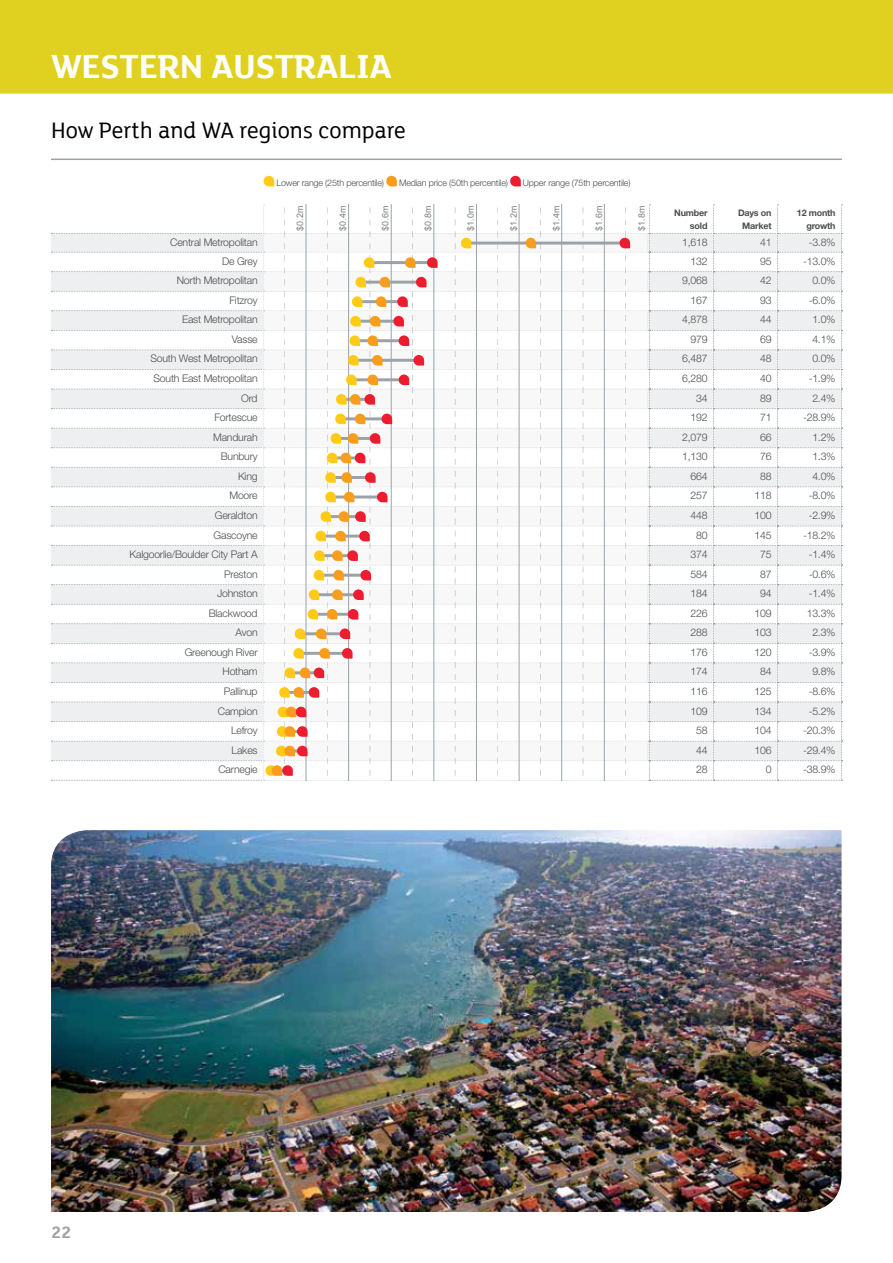
<style>
.page{position:relative;width:893px;height:1263px;background:#fff}
.page>*{position:absolute;margin:0;border:0;box-sizing:border-box;transform-origin:0 0}
.t1{font:700 36px "LJH Lighthouse";letter-spacing:-.01em;color:#fff}
.t2{font:24px "LJH Lighthouse";color:#000}
.t3{font:700 18px "LJH Lighthouse";color:#9ba3a8}
.t4{font:300 10.5px "Helvetica Neue";letter-spacing:-.02em;color:#4d4d4f}
.t5{font:300 9px "Helvetica Neue";letter-spacing:-.02em;color:#4d4d4f}
.t6{font:9px "Arial";color:#808285}
.t7{font:700 9px/13.5px "Helvetica Neue";letter-spacing:-.02em;color:#4d4d4f;text-align:right}
</style>
<div class="page">
<div style="left:0;top:0;width:893px;height:94px;background:#e0d120"></div>
<img style="left:51px;top:830px;width:790px;height:382px">
<hr style="left:51px;top:159px;width:791px;height:1px;background:#9ba3a8">
<svg style="left:263px;top:176px;width:11px;height:10px"></svg>
<svg style="left:386px;top:176px;width:11px;height:10px"></svg>
<svg style="left:510px;top:176px;width:11px;height:10px"></svg>
<svg style="left:51px;top:204px;width:792px;height:577px"></svg>
<h1 class="t1" style="left:51px;top:42px;width:342px">WESTERN AUSTRALIA</h1>
<h2 class="t2" style="left:51px;top:115px;width:356px">How Perth and WA regions compare</h2>
<p class="t5" style="left:276px;top:178px;width:109px">Lower range (25th percentile)</p>
<p class="t5" style="left:399px;top:178px;width:110px">Median price (50th percentile)</p>
<p class="t5" style="left:523px;top:178px;width:109px">Upper range (75th percentile)</p>
<p class="t6" style="left:294px;top:231px;width:26px;rotate:-90deg">$0.2m</p>
<p class="t6" style="left:337px;top:231px;width:26px;rotate:-90deg">$0.4m</p>
<p class="t6" style="left:379px;top:231px;width:26px;rotate:-90deg">$0.6m</p>
<p class="t6" style="left:422px;top:231px;width:26px;rotate:-90deg">$0.8m</p>
<p class="t6" style="left:465px;top:231px;width:26px;rotate:-90deg">$1.0m</p>
<p class="t6" style="left:508px;top:231px;width:26px;rotate:-90deg">$1.2m</p>
<p class="t6" style="left:550px;top:231px;width:26px;rotate:-90deg">$1.4m</p>
<p class="t6" style="left:593px;top:231px;width:26px;rotate:-90deg">$1.6m</p>
<p class="t6" style="left:636px;top:231px;width:26px;rotate:-90deg">$1.8m</p>
<p class="t7" style="left:674px;top:206px;width:35px">Number sold</p>
<p class="t7" style="left:738px;top:206px;width:35px;text-align:center">Days on<br>Market</p>
<p class="t7" style="left:797px;top:206px;width:40px">12 month growth</p>
<p class="t4" style="left:170px;top:236px;width:89px">Central Metropolitan</p>
<p class="t4" style="left:682px;top:236px;width:27px">1,618</p>
<p class="t4" style="left:760px;top:236px;width:13px">41</p>
<p class="t4" style="left:809px;top:236px;width:28px">-3.8%</p>
<p class="t4" style="left:222px;top:254px;width:37px">De Grey</p>
<p class="t4" style="left:690px;top:254px;width:19px">132</p>
<p class="t4" style="left:760px;top:254px;width:13px">95</p>
<p class="t4" style="left:803px;top:254px;width:34px">-13.0%</p>
<p class="t4" style="left:177px;top:274px;width:82px">North Metropolitan</p>
<p class="t4" style="left:682px;top:274px;width:27px">9,068</p>
<p class="t4" style="left:760px;top:274px;width:13px">42</p>
<p class="t4" style="left:812px;top:274px;width:25px">0.0%</p>
<p class="t4" style="left:230px;top:294px;width:30px">Fitzroy</p>
<p class="t4" style="left:690px;top:294px;width:19px">167</p>
<p class="t4" style="left:760px;top:294px;width:13px">93</p>
<p class="t4" style="left:809px;top:294px;width:28px">-6.0%</p>
<p class="t4" style="left:182px;top:313px;width:77px">East Metropolitan</p>
<p class="t4" style="left:682px;top:313px;width:27px">4,878</p>
<p class="t4" style="left:760px;top:313px;width:13px">44</p>
<p class="t4" style="left:812px;top:313px;width:25px">1.0%</p>
<p class="t4" style="left:232px;top:333px;width:27px">Vasse</p>
<p class="t4" style="left:690px;top:333px;width:19px">979</p>
<p class="t4" style="left:760px;top:333px;width:13px">69</p>
<p class="t4" style="left:812px;top:333px;width:25px">4.1%</p>
<p class="t4" style="left:150px;top:352px;width:109px">South West Metropolitan</p>
<p class="t4" style="left:682px;top:352px;width:27px">6,487</p>
<p class="t4" style="left:760px;top:352px;width:13px">48</p>
<p class="t4" style="left:812px;top:352px;width:25px">0.0%</p>
<p class="t4" style="left:154px;top:372px;width:106px">South East Metropolitan</p>
<p class="t4" style="left:682px;top:372px;width:27px">6,280</p>
<p class="t4" style="left:760px;top:372px;width:13px">40</p>
<p class="t4" style="left:809px;top:372px;width:28px">-1.9%</p>
<p class="t4" style="left:241px;top:391px;width:18px">Ord</p>
<p class="t4" style="left:696px;top:391px;width:13px">34</p>
<p class="t4" style="left:760px;top:391px;width:13px">89</p>
<p class="t4" style="left:812px;top:391px;width:25px">2.4%</p>
<p class="t4" style="left:214px;top:411px;width:45px">Fortescue</p>
<p class="t4" style="left:690px;top:411px;width:19px">192</p>
<p class="t4" style="left:760px;top:411px;width:13px">71</p>
<p class="t4" style="left:803px;top:411px;width:34px">-28.9%</p>
<p class="t4" style="left:213px;top:431px;width:46px">Mandurah</p>
<p class="t4" style="left:682px;top:431px;width:27px">2,079</p>
<p class="t4" style="left:760px;top:431px;width:13px">66</p>
<p class="t4" style="left:812px;top:431px;width:25px">1.2%</p>
<p class="t4" style="left:221px;top:450px;width:38px">Bunbury</p>
<p class="t4" style="left:682px;top:450px;width:27px">1,130</p>
<p class="t4" style="left:760px;top:450px;width:13px">76</p>
<p class="t4" style="left:812px;top:450px;width:25px">1.3%</p>
<p class="t4" style="left:238px;top:470px;width:21px">King</p>
<p class="t4" style="left:690px;top:470px;width:19px">664</p>
<p class="t4" style="left:760px;top:470px;width:13px">88</p>
<p class="t4" style="left:812px;top:470px;width:25px">4.0%</p>
<p class="t4" style="left:229px;top:489px;width:30px">Moore</p>
<p class="t4" style="left:690px;top:489px;width:19px">257</p>
<p class="t4" style="left:754px;top:489px;width:19px">118</p>
<p class="t4" style="left:809px;top:489px;width:28px">-8.0%</p>
<p class="t4" style="left:215px;top:509px;width:44px">Geraldton</p>
<p class="t4" style="left:690px;top:509px;width:19px">448</p>
<p class="t4" style="left:754px;top:509px;width:19px">100</p>
<p class="t4" style="left:809px;top:509px;width:28px">-2.9%</p>
<p class="t4" style="left:214px;top:528px;width:46px">Gascoyne</p>
<p class="t4" style="left:696px;top:528px;width:13px">80</p>
<p class="t4" style="left:754px;top:528px;width:19px">145</p>
<p class="t4" style="left:803px;top:528px;width:34px">-18.2%</p>
<p class="t4" style="left:130px;top:548px;width:130px">Kalgoorlie/Boulder City Part A</p>
<p class="t4" style="left:690px;top:548px;width:19px">374</p>
<p class="t4" style="left:760px;top:548px;width:13px">75</p>
<p class="t4" style="left:809px;top:548px;width:28px">-1.4%</p>
<p class="t4" style="left:224px;top:567px;width:35px">Preston</p>
<p class="t4" style="left:690px;top:567px;width:19px">584</p>
<p class="t4" style="left:760px;top:567px;width:13px">87</p>
<p class="t4" style="left:809px;top:567px;width:28px">-0.6%</p>
<p class="t4" style="left:217px;top:587px;width:42px">Johnston</p>
<p class="t4" style="left:690px;top:587px;width:19px">184</p>
<p class="t4" style="left:760px;top:587px;width:13px">94</p>
<p class="t4" style="left:809px;top:587px;width:28px">-1.4%</p>
<p class="t4" style="left:209px;top:607px;width:50px">Blackwood</p>
<p class="t4" style="left:690px;top:607px;width:19px">226</p>
<p class="t4" style="left:754px;top:607px;width:19px">109</p>
<p class="t4" style="left:807px;top:607px;width:30px">13.3%</p>
<p class="t4" style="left:235px;top:626px;width:24px">Avon</p>
<p class="t4" style="left:690px;top:626px;width:19px">288</p>
<p class="t4" style="left:754px;top:626px;width:19px">103</p>
<p class="t4" style="left:812px;top:626px;width:25px">2.3%</p>
<p class="t4" style="left:185px;top:646px;width:74px">Greenough River</p>
<p class="t4" style="left:690px;top:646px;width:19px">176</p>
<p class="t4" style="left:754px;top:646px;width:19px">120</p>
<p class="t4" style="left:809px;top:646px;width:28px">-3.9%</p>
<p class="t4" style="left:223px;top:665px;width:37px">Hotham</p>
<p class="t4" style="left:690px;top:665px;width:19px">174</p>
<p class="t4" style="left:760px;top:665px;width:13px">84</p>
<p class="t4" style="left:812px;top:665px;width:25px">9.8%</p>
<p class="t4" style="left:224px;top:685px;width:35px">Pallinup</p>
<p class="t4" style="left:690px;top:685px;width:19px">116</p>
<p class="t4" style="left:754px;top:685px;width:19px">125</p>
<p class="t4" style="left:809px;top:685px;width:28px">-8.6%</p>
<p class="t4" style="left:218px;top:704px;width:41px">Campion</p>
<p class="t4" style="left:690px;top:704px;width:19px">109</p>
<p class="t4" style="left:754px;top:704px;width:19px">134</p>
<p class="t4" style="left:809px;top:704px;width:28px">-5.2%</p>
<p class="t4" style="left:231px;top:724px;width:28px">Lefroy</p>
<p class="t4" style="left:696px;top:724px;width:13px">58</p>
<p class="t4" style="left:754px;top:724px;width:19px">104</p>
<p class="t4" style="left:803px;top:724px;width:34px">-20.3%</p>
<p class="t4" style="left:232px;top:743px;width:27px">Lakes</p>
<p class="t4" style="left:696px;top:743px;width:13px">44</p>
<p class="t4" style="left:754px;top:743px;width:19px">106</p>
<p class="t4" style="left:803px;top:743px;width:34px">-29.4%</p>
<p class="t4" style="left:218px;top:763px;width:41px">Carnegie</p>
<p class="t4" style="left:696px;top:763px;width:13px">28</p>
<p class="t4" style="left:766px;top:763px;width:7px">0</p>
<p class="t4" style="left:803px;top:763px;width:34px">-38.9%</p>
<h3 class="t3" style="left:51px;top:1219px;width:22px">22</h3>
</div>
